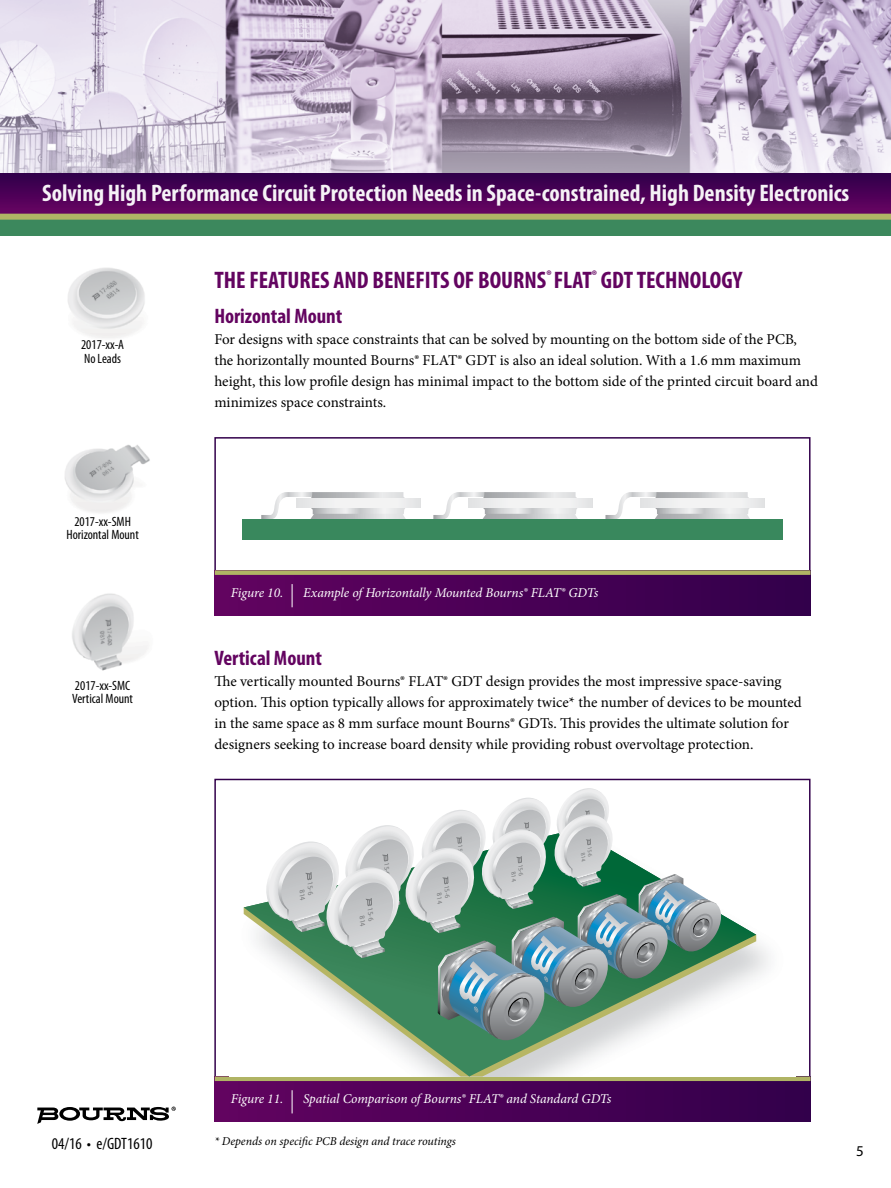
<style>
.page{position:relative;width:891px;height:1188px;background:#fff}
.page>*{position:absolute;margin:0;border:0;box-sizing:border-box;transform-origin:0 0}
.t1{font:700 condensed 24px "Myriad Pro";color:#fff}
.t2{font:700 condensed 24px "Myriad Pro";color:#630460}
.t3{font:700 condensed 21px "Myriad Pro";color:#630460}
.t4{font:condensed 16.5px "Myriad Pro";color:#000}
.t5{font:15px/21px "Minion Pro";color:#000}
.t6{font:15px "Myriad Pro";color:#000}
.t7{font:italic 13.5px "Minion Pro";letter-spacing:-.01em;color:#fff}
.t8{font:condensed 13.5px/13.5px "Myriad Pro";color:#000}
.t9{font:italic 12px "Minion Pro";letter-spacing:-.005em;color:#000}
.t10{font:italic 7.35px/8.4px "Myriad Pro";color:#797b7d}
.t11{font:italic 6.9px/7.9px "Myriad Pro";color:#797b7d}
.t12{font:italic 6.45px/7.4px "Myriad Pro";color:#797b7d}
.t13{font:italic 5.85px/6.8px "Myriad Pro";color:#797b7d}
</style>
<div class="page">
<img style="left:0;top:0;width:891px;height:173px">
<svg style="left:37px;top:1107px;width:139px;height:17px"></svg>
<svg style="left:0;top:173px;width:891px;height:41px;background:#4b0256"></svg>
<div style="left:0;top:218px;width:891px;height:17px;background:#3c885d"></div>
<div style="left:0;top:214px;width:891px;height:6px;background:#b0b465"></div>
<img style="left:65px;top:268px;width:85px;height:403px">
<div style="left:214px;top:437px;width:597px;height:179px;border:2px solid #32004b"></div>
<div style="left:214px;top:570px;width:597px;height:46px;background:linear-gradient(to right,#620260,#31004b)"></div>
<div style="left:214px;top:1077px;width:597px;height:45px;background:linear-gradient(to right,#620360,#31004b)"></div>
<svg style="left:292px;top:584px;width:1px;height:23px"></svg>
<svg style="left:292px;top:1090px;width:1px;height:23px"></svg>
<div style="left:215px;top:570px;width:596px;height:5px;background:#b0b464"></div>
<hr style="left:215px;top:1077px;width:596px;height:4px;background:#b0b464">
<svg style="left:244px;top:903px;width:512px;height:173px"></svg>
<svg style="left:263px;top:788px;width:460px;height:257px"></svg>
<svg style="left:261px;top:492px;width:150px;height:27px"></svg>
<svg style="left:296px;top:499px;width:124px;height:8px"></svg>
<svg style="left:433px;top:492px;width:150px;height:27px"></svg>
<svg style="left:468px;top:499px;width:124px;height:8px"></svg>
<svg style="left:606px;top:492px;width:149px;height:27px"></svg>
<svg style="left:640px;top:499px;width:124px;height:8px"></svg>
<div style="left:242px;top:519px;width:541px;height:20px;background:#39885d"></div>
<h1 class="t1" style="left:42px;top:180px;width:809px">Solving High Performance Circuit Protection Needs in Space-constrained, High Density Electronics</h1>
<p class="t8" style="left:81px;top:338px;width:45px">2017-xx-A<br>No Leads</p>
<p class="t8" style="left:66px;top:515px;width:74px;text-align:center">2017-xx-SMH<br>Horizontal Mount</p>
<p class="t8" style="left:72px;top:679px;width:62px">2017-xx-SMC<br>Vertical Mount</p>
<h1 class="t2" style="left:214px;top:267px;width:530px">THE FEATURES AND BENEFITS OF BOURNS<sup>®</sup> FLAT<sup>®</sup> GDT TECHNOLOGY</h1>
<h2 class="t3" style="left:214px;top:304px;width:130px">Horizontal Mount</h2>
<p class="t5" style="left:214px;top:329px;width:605px">For designs with space constraints that can be solved by mounting on the bottom side of the PCB, the horizontally mounted Bourns® FLAT® GDT is also an ideal solution. With a 1.6 mm maximum height, this low profile design has minimal impact to the bottom side of the printed circuit board and minimizes space constraints.</p>
<p class="t7" style="left:231px;top:583px;width:54px">Figure 10.</p>
<p class="t7" style="left:303px;top:584px;width:297px">Example of Horizontally Mounted Bourns® FLAT® GDTs</p>
<h2 class="t3" style="left:214px;top:647px;width:109px">Vertical Mount</h2>
<p class="t5" style="left:214px;top:671px;width:589px">The vertically mounted Bourns® FLAT® GDT design provides the most impressive space-saving option. This option typically allows for approximately twice* the number of devices to be mounted in the same space as 8 mm surface mount Bourns® GDTs. This provides the ultimate solution for designers seeking to increase board density while providing robust overvoltage protection.</p>
<p class="t10" style="left:315px;top:889px;width:13px;text-indent:-8px;rotate:87deg">15-6<br>814</p>
<p class="t11" style="left:391px;top:863px;width:14px;rotate:87deg">15-6</p>
<p class="t10" style="left:375px;top:915px;width:13px;text-indent:-8px;rotate:87deg">15-6<br>814</p>
<p class="t12" style="left:464px;top:845px;width:13px;rotate:87deg">15-6</p>
<p class="t11" style="left:451px;top:893px;width:12px;text-indent:-7px;rotate:87deg">15-6<br>814</p>
<p class="t12" style="left:525px;top:871px;width:12px;text-indent:-7px;rotate:87deg">15-6<br>814</p>
<p class="t13" style="left:593px;top:852px;width:11px;text-indent:-6px;rotate:87deg">15-6<br>814</p>
<p class="t4" style="left:52px;top:1134px;width:102px">04/16 • e/GDT1610</p>
<p class="t7" style="left:231px;top:1090px;width:54px">Figure 11.</p>
<p class="t7" style="left:303px;top:1090px;width:310px">Spatial Comparison of Bourns® FLAT® and Standard GDTs</p>
<p class="t9" style="left:214px;top:1133px;width:243px">* Depends on specific PCB design and trace routings</p>
<p class="t6" style="left:856px;top:1143px;width:9px">5</p>
</div>
